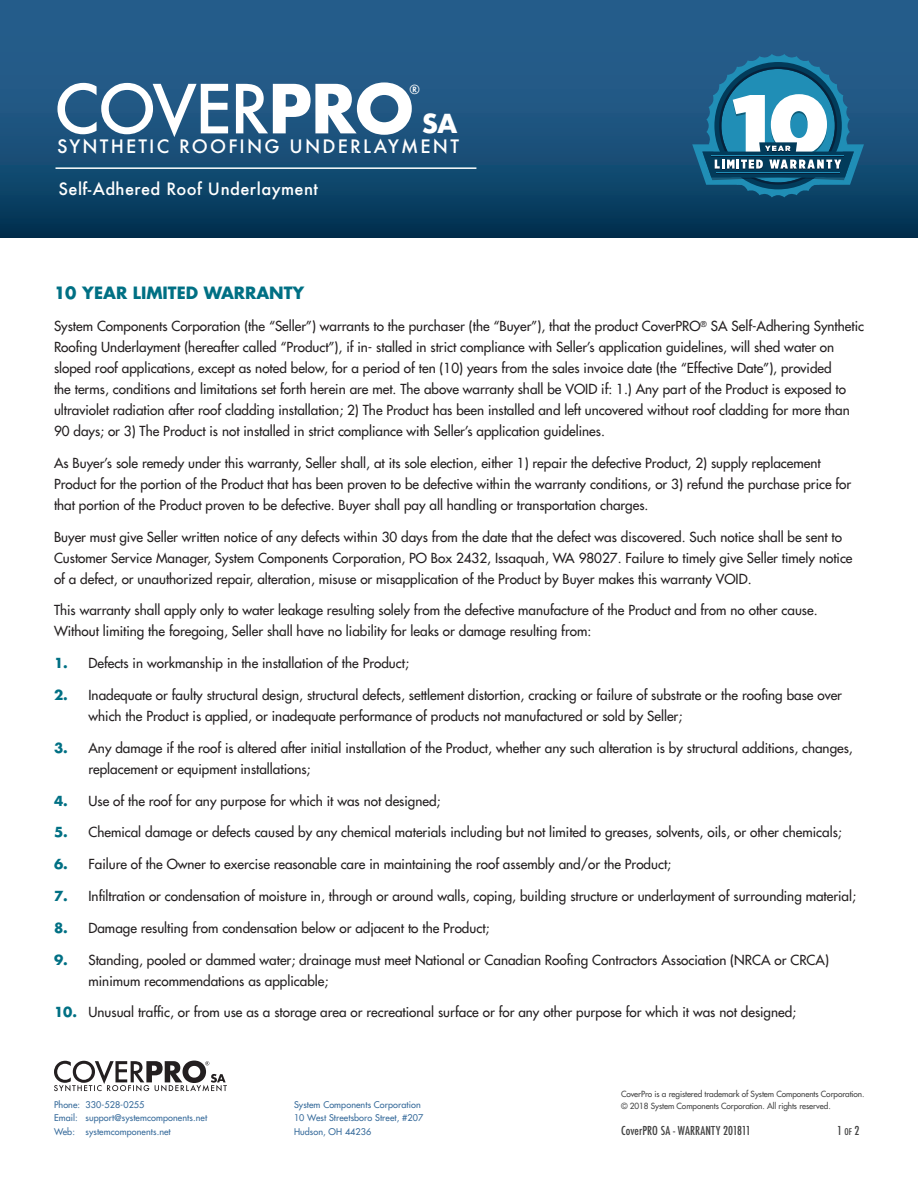
<style>
.page{position:relative;width:918px;height:1188px;background:#fff}
.page>*{position:absolute;margin:0;border:0;box-sizing:border-box;transform-origin:0 0}
.t1{font:500 65.7px "Futura";letter-spacing:-.035em;color:#fff}
.t2{font:700 25.5px "Futura";color:#fff}
.t3{font:500 18px "Futura";letter-spacing:.12em;color:#fff}
.t4{font:500 16.5px "Futura";letter-spacing:.025em;color:#fff}
.t5{font:700 16.5px "Futura LT";color:#007084}
.Body_Text{font:13.5px/21px "Futura LT";color:#231f20}
.t6{font:500 12.15px "Futura";color:#fff}
.Body_Text-2{font:500 condensed 12px "Futura";letter-spacing:.01em;color:#434343}
.Body_Text-3{font:9px "Futura LT";letter-spacing:.01em;color:#376b9b}
.Body_Text-4{font:8.25px "Futura LT";letter-spacing:-.01em;color:#434343}
.s1{font-weight:700}
.s2{font-weight:700;color:#007084}
.s3{font-size:9px}
</style>
<div class="page">
<svg style="left:0;top:0;width:918px;height:238px;background:#194f78"></svg>
<svg style="left:692px;top:54px;width:172px;height:143px;background:#3e7c9c"></svg>
<hr style="left:711px;top:156px;width:133px;height:1px;background:#07223b">
<hr style="left:711px;top:155px;width:133px;height:1px;background:#208eb6">
<hr style="left:716px;top:173px;width:123px;height:1px;background:#208eb6">
<hr style="left:56px;top:167px;width:420px;height:2px;background:#fff">
<svg style="left:54px;top:1061px;width:173px;height:30px"></svg>
<p class="t1" style="left:54px;top:64px;width:362px">COVER<span class="s1">PRO</span></p>
<p class="t6" style="left:409px;top:81px;width:12px">®</p>
<p class="t2" style="left:422px;top:105px;width:37px">SA</p>
<p class="t3" style="left:57px;top:134px;width:404px">SYNTHETIC ROOFING UNDERLAYMENT</p>
<p class="t4" style="left:58px;top:178px;width:261px">Self-Adhered Roof Underlayment</p>
<h2 class="t5" style="left:54px;top:282px;width:252px">10 YEAR LIMITED WARRANTY</h2>
<p class="Body_Text" style="left:54px;top:316px;width:812px">System Components Corporation (the “Seller”) warrants to the purchaser (the “Buyer”), that the product CoverPRO<sup>®</sup> SA Self-Adhering Synthetic Roofing Underlayment (hereafter called “Product”), if in- stalled in strict compliance with Seller’s application guidelines, will shed water on sloped roof applications, except as noted below, for a period of ten (10) years from the sales invoice date (the “Effective Date”), provided<br>the terms, conditions and limitations set forth herein are met. The above warranty shall be VOID if: 1.) Any part of the Product is exposed to ultraviolet radiation after roof cladding installation; 2) The Product has been installed and left uncovered without roof cladding for more than 90 days; or 3) The Product is not installed in strict compliance with Seller’s application guidelines.</p>
<p class="Body_Text" style="left:54px;top:452px;width:799px">As Buyer’s sole remedy under this warranty, Seller shall, at its sole election, either 1) repair the defective Product, 2) supply replacement<br>Product for the portion of the Product that has been proven to be defective within the warranty conditions, or 3) refund the purchase price for that portion of the Product proven to be defective. Buyer shall pay all handling or transportation charges.</p>
<p class="Body_Text" style="left:54px;top:526px;width:800px">Buyer must give Seller written notice of any defects within 30 days from the date that the defect was discovered. Such notice shall be sent to<br>Customer Service Manager, System Components Corporation, PO Box 2432, Issaquah, WA 98027. Failure to timely give Seller timely notice of a defect, or unauthorized repair, alteration, misuse or misapplication of the Product by Buyer makes this warranty VOID.</p>
<p class="Body_Text" style="left:54px;top:600px;width:765px">This warranty shall apply only to water leakage resulting solely from the defective manufacture of the Product and from no other cause.<br>Without limiting the foregoing, Seller shall have no liability for leaks or damage resulting from:</p>
<p class="Body_Text" style="left:54px;top:653px;width:356px"><span class="s2">1.</span> Defects in workmanship in the installation of the Product;</p>
<p class="Body_Text" style="left:88px;top:685px;width:755px;text-indent:-34px"><span class="s2">2.</span> Inadequate or faulty structural design, structural defects, settlement distortion, cracking or failure of substrate or the roofing base over which the Product is applied, or inadequate performance of products not manufactured or sold by Seller;</p>
<p class="Body_Text" style="left:88px;top:737px;width:766px;text-indent:-34px"><span class="s2">3.</span> Any damage if the roof is altered after initial installation of the Product, whether any such alteration is by structural additions, changes, replacement or equipment installations;</p>
<p class="Body_Text" style="left:54px;top:790px;width:388px"><span class="s2">4.</span> Use of the roof for any purpose for which it was not designed;</p>
<p class="Body_Text" style="left:54px;top:822px;width:789px"><span class="s2">5.</span> Chemical damage or defects caused by any chemical materials including but not limited to greases, solvents, oils, or other chemicals;</p>
<p class="Body_Text" style="left:54px;top:854px;width:619px"><span class="s2">6.</span> Failure of the Owner to exercise reasonable care in maintaining the roof assembly and/or the Product;</p>
<p class="Body_Text" style="left:54px;top:886px;width:804px"><span class="s2">7.</span> Infiltration or condensation of moisture in, through or around walls, coping, building structure or underlayment of surrounding material;</p>
<p class="Body_Text" style="left:54px;top:917px;width:437px"><span class="s2">8.</span> Damage resulting from condensation below or adjacent to the Product;</p>
<p class="Body_Text" style="left:88px;top:949px;width:742px;text-indent:-34px"><span class="s2">9.</span> Standing, pooled or dammed water; drainage must meet National or Canadian Roofing Contractors Association (NRCA or CRCA) minimum recommendations as applicable;</p>
<p class="Body_Text" style="left:54px;top:1002px;width:744px"><span class="s2">10.</span> Unusual traffic, or from use as a storage area or recreational surface or for any other purpose for which it was not designed;</p>
<p class="Body_Text-3" style="left:54px;top:1099px;width:92px">Phone: 330-528-0255</p>
<p class="Body_Text-3" style="left:294px;top:1099px;width:128px">System Components Corporation</p>
<p class="Body_Text-3" style="left:54px;top:1112px;width:155px">Email: support@systemcomponents.net</p>
<p class="Body_Text-3" style="left:294px;top:1112px;width:131px">10 West Streetsboro Street, #207</p>
<p class="Body_Text-3" style="left:54px;top:1126px;width:118px">Web: systemcomponents.net</p>
<p class="Body_Text-3" style="left:294px;top:1126px;width:79px">Hudson, OH 44236</p>
<p class="Body_Text-4" style="left:621px;top:1089px;width:245px">CoverPro is a registered trademark of System Components Corporation.</p>
<p class="Body_Text-4" style="left:621px;top:1101px;width:211px">© 2018 System Components Corporation. All rights reserved.</p>
<p class="Body_Text-2" style="left:621px;top:1123px;width:131px">CoverPRO SA - WARRANTY 201811</p>
<p class="Body_Text-2" style="left:837px;top:1123px;width:24px">1 <span class="s3">OF</span> 2</p>
</div>
